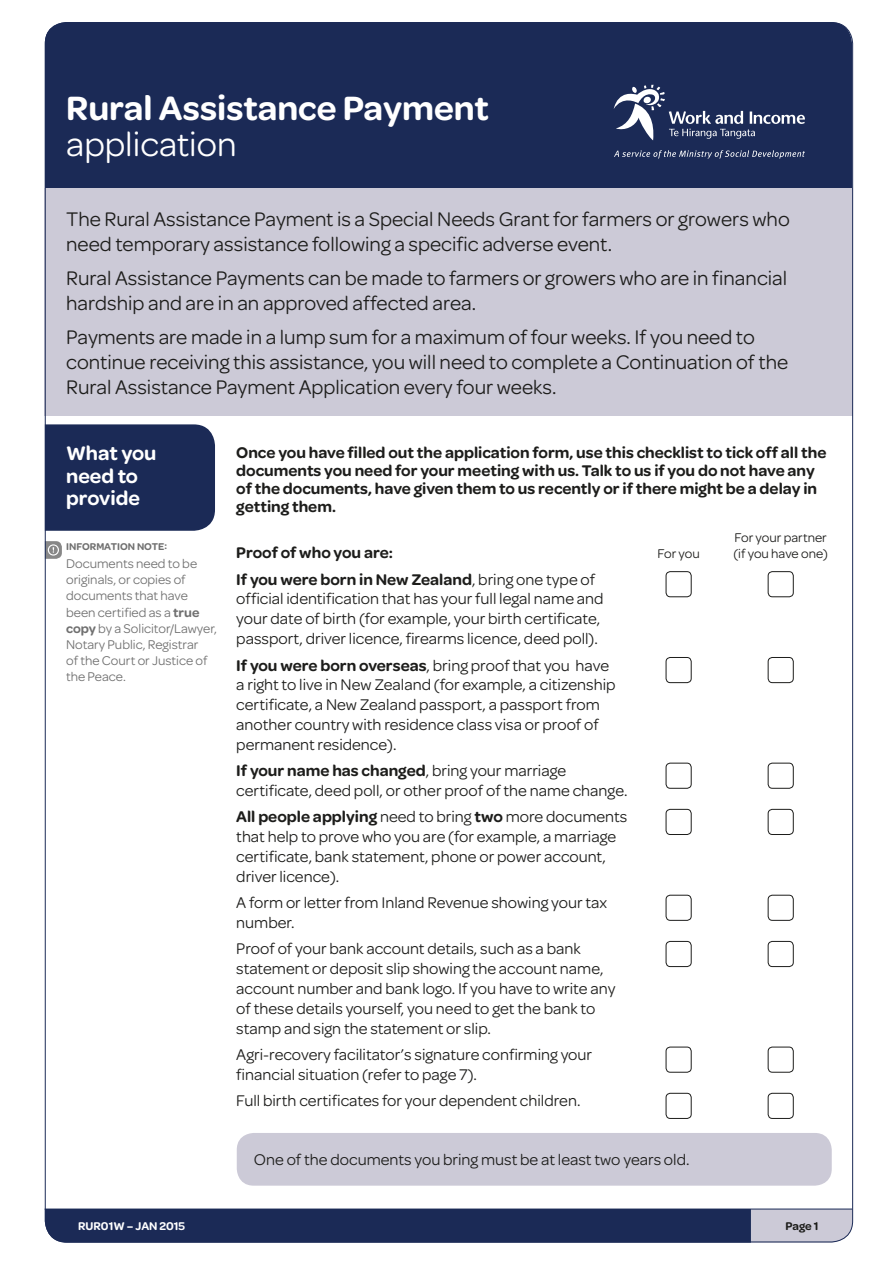
<style>
.page{position:relative;width:895px;height:1264px;background:#fff}
.page>*{position:absolute;margin:0;border:0;box-sizing:border-box;transform-origin:0 0}
.t1{font:600 36px "Omnes";color:#fff}
.t2{font:36px "Omnes";color:#fff}
.t3{font:21px/25.2px "Omnes";color:#1d1d1b}
.t4{font:600 21px/22.5px "Omnes";color:#fff}
.t5{font:16.5px/19.8px "Omnes";color:#1d1d1b}
.t6{font:600 16.5px/18px "Omnes";color:#1d1d1b}
.t7{font:13.5px/16.2px "Omnes";color:#707070}
.t8{font:13.5px/16.2px "Omnes";color:#1d1d1b}
.t9{font:600 12px "Omnes";color:#fff}
.t10{font:600 12px "Omnes";color:#1d1d1b}
.t11{font:600 10.5px "Omnes";color:#707070}
.s1{font-weight:600}
</style>
<div class="page">
<svg style="left:751px;top:1209px;width:101px;height:33px;background:#c6c4d2"></svg>
<div style="left:45px;top:1209px;width:706px;height:33px;background:#1b2a56"></div>
<hr style="left:45px;top:1208px;width:807px;height:1px;background:#1b2a56">
<div style="left:45px;top:22px;width:807px;height:166px;background:#1b2a56"></div>
<div style="left:45px;top:188px;width:808px;height:228px;background:#cccad7"></div>
<svg style="left:614px;top:150px;width:191px;height:9px;background:#465275"></svg>
<svg style="left:613px;top:85px;width:192px;height:55px;background:#3e4b70"></svg>
<div style="left:45px;top:55px;width:510px;height:128px;background:#1b2a56"></div>
<div style="left:666px;top:571px;width:25px;height:26px;border:1px solid #1d1d1b;border-radius:4px"></div>
<div style="left:768px;top:571px;width:25px;height:26px;border:1px solid #1d1d1b;border-radius:4px"></div>
<div style="left:666px;top:657px;width:25px;height:25px;border:1px solid #1d1d1b;border-radius:4px"></div>
<div style="left:768px;top:657px;width:25px;height:25px;border:1px solid #1d1d1b;border-radius:4px"></div>
<div style="left:666px;top:763px;width:25px;height:25px;border:1px solid #1d1d1b;border-radius:4px"></div>
<div style="left:768px;top:763px;width:25px;height:25px;border:1px solid #1d1d1b;border-radius:4px"></div>
<div style="left:666px;top:809px;width:25px;height:25px;border:1px solid #1d1d1b;border-radius:4px"></div>
<div style="left:768px;top:809px;width:25px;height:25px;border:1px solid #1d1d1b;border-radius:4px"></div>
<div style="left:666px;top:895px;width:25px;height:25px;border:1px solid #1d1d1b;border-radius:4px"></div>
<div style="left:768px;top:895px;width:25px;height:25px;border:1px solid #1d1d1b;border-radius:4px"></div>
<div style="left:666px;top:941px;width:25px;height:25px;border:1px solid #1d1d1b;border-radius:4px"></div>
<div style="left:768px;top:941px;width:25px;height:25px;border:1px solid #1d1d1b;border-radius:4px"></div>
<div style="left:666px;top:1046px;width:25px;height:26px;border:1px solid #1d1d1b;border-radius:4px"></div>
<div style="left:768px;top:1046px;width:25px;height:26px;border:1px solid #1d1d1b;border-radius:4px"></div>
<div style="left:666px;top:1093px;width:25px;height:25px;border:1px solid #1d1d1b;border-radius:4px"></div>
<div style="left:768px;top:1093px;width:25px;height:25px;border:1px solid #1d1d1b;border-radius:4px"></div>
<div style="left:237px;top:1132px;width:594px;height:53px;background:#cccad7;border-radius:17px"></div>
<div style="left:47px;top:424px;width:168px;height:107px;background:#1b2a56"></div>
<svg style="left:47px;top:541px;width:15px;height:18px"></svg>
<h1 class="t1" style="left:66px;top:82px;width:424px">Rural Assistance Payment</h1>
<h1 class="t2" style="left:66px;top:120px;width:172px">application</h1>
<p class="t3" style="left:66px;top:205px;width:725px">The Rural Assistance Payment is a Special Needs Grant for farmers or growers who need temporary assistance following a specific adverse event.</p>
<p class="t3" style="left:66px;top:264px;width:722px">Rural Assistance Payments can be made to farmers or growers who are in financial hardship and are in an approved affected area.</p>
<p class="t3" style="left:66px;top:323px;width:723px">Payments are made in a lump sum for a maximum of four weeks. If you need to continue receiving this assistance, you will need to complete a Continuation of the<br>Rural Assistance Payment Application every four weeks.</p>
<p class="t4" style="left:66px;top:441px;width:92px">What you need to provide</p>
<p class="t11" style="left:66px;top:538px;width:102px">INFORMATION NOTE:</p>
<p class="t7" style="left:66px;top:554px;width:152px">Documents need to be originals, or copies of documents that have been certified as a <span class="s1">true copy</span> by a Solicitor/Lawyer,<br>Notary Public, Registrar<br>of the Court or Justice of the Peace.</p>
<p class="t6" style="left:236px;top:443px;width:591px">Once you have filled out the application form, use this checklist to tick off all the documents you need for your meeting with us. Talk to us if you do not have any of the documents, have given them to us recently or if there might be a delay in getting them.</p>
<p class="t6" style="left:236px;top:543px;width:158px">Proof of who you are:</p>
<p class="t8" style="left:657px;top:545px;width:44px">For you</p>
<p class="t8" style="left:733px;top:528px;width:96px">For your partner (if you have one)</p>
<p class="t5" style="left:236px;top:568px;width:369px"><span class="s1">If you were born in New Zealand</span>, bring one type of official identification that has your full legal name and your date of birth (for example, your birth certificate, passport, driver licence, firearms licence, deed poll).</p>
<p class="t5" style="left:236px;top:654px;width:381px"><span class="s1">If you were born overseas</span>, bring proof that you have a right to live in New Zealand (for example, a citizenship certificate, a New Zealand passport, a passport from another country with residence class visa or proof of permanent residence).</p>
<p class="t5" style="left:236px;top:759px;width:393px"><span class="s1">If your name has changed</span>, bring your marriage certificate, deed poll, or other proof of the name change.</p>
<p class="t5" style="left:236px;top:806px;width:392px"><span class="s1">All people applying</span> need to bring <span class="s1">two</span> more documents that help to prove who you are (for example, a marriage certificate, bank statement, phone or power account, driver licence).</p>
<p class="t5" style="left:236px;top:891px;width:372px">A form or letter from Inland Revenue showing your tax number.</p>
<p class="t5" style="left:236px;top:938px;width:381px">Proof of your bank account details, such as a bank statement or deposit slip showing the account name, account number and bank logo. If you have to write any of these details yourself, you need to get the bank to stamp and sign the statement or slip.</p>
<p class="t5" style="left:236px;top:1043px;width:357px">Agri-recovery facilitator’s signature confirming your financial situation (refer to page 7).</p>
<p class="t5" style="left:236px;top:1089px;width:346px">Full birth certificates for your dependent children.</p>
<p class="t5" style="left:254px;top:1148px;width:437px">One of the documents you bring must be at least two years old.</p>
<p class="t9" style="left:78px;top:1217px;width:109px">RUR01W – JAN 2015</p>
<p class="t10" style="left:785px;top:1217px;width:34px">Page 1</p>
</div>
